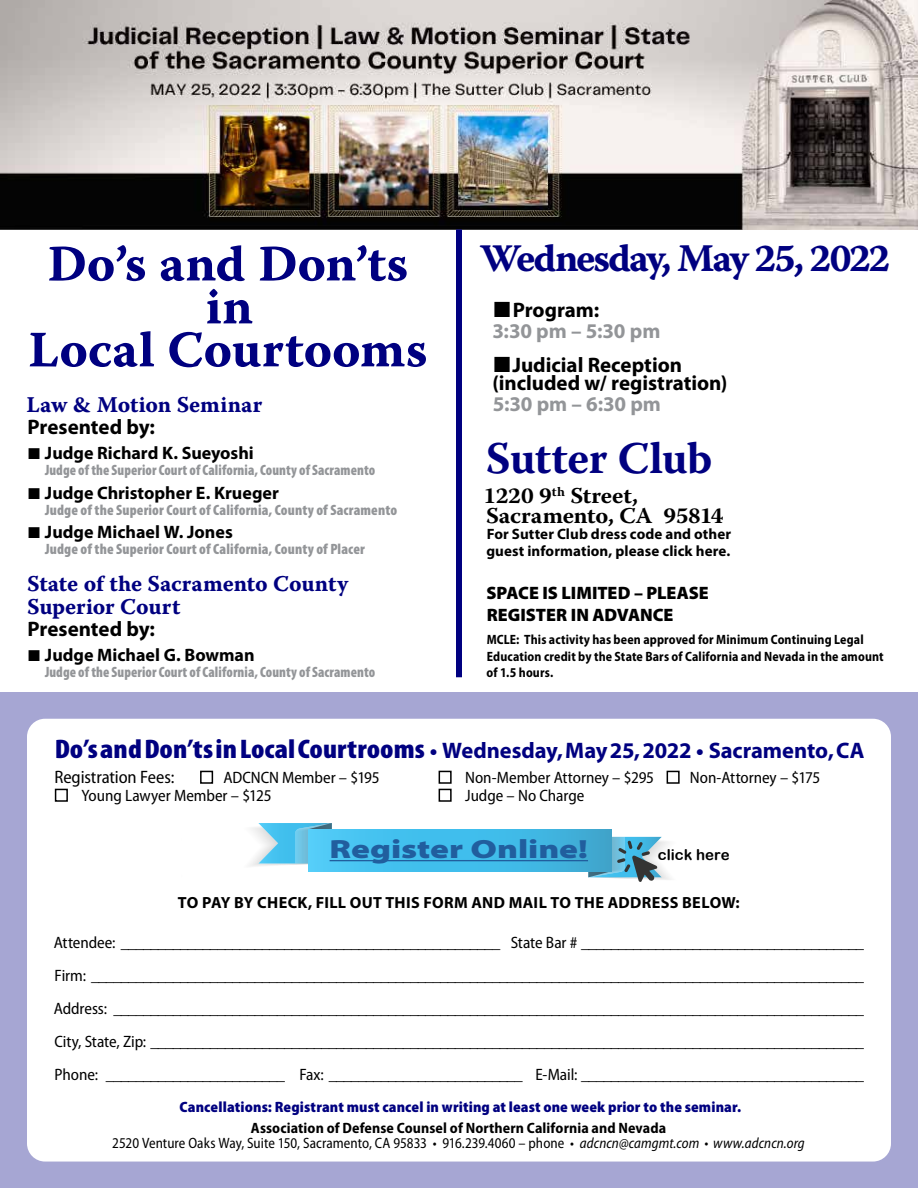
<style>
.page{position:relative;width:918px;height:1188px;background:#fff}
.page>*{position:absolute;margin:0;border:0;box-sizing:border-box;transform-origin:0 0}
.t1{font:51px/42.9px "Warnock Pro Bold Capt";color:#000080;text-align:center}
.t2{font:700 45px "Warnock Pro";letter-spacing:-.01em;color:#000080}
.t3{font:39px "Warnock Pro Bold Capt";letter-spacing:-.055em;color:#000080}
.t4{font:900 semi-expanded 26.4px "Myriad Pro";color:#215e9e;scale:1.25 1}
.t5{font:700 22.5px "Myriad Pro";letter-spacing:-.005em;color:#000080}
.t6{font:22.5px/23.4px "Warnock Pro Bold Capt";color:#000080}
.t7{font:700 22.5px/19.5px "Warnock Pro";letter-spacing:-.01em;color:#000;scale:1.04 1}
.t8{font:700 21px/18.1px "Myriad Pro";color:#000}
.t9{font:700 21px "Myriad Pro";letter-spacing:-.005em;color:#939598}
.t10{font:700 18px "Myriad Pro";color:#000}
.t11{font:900 18px/21.6px "Myriad Pro";color:#000}
.t12{font:semi-condensed 18px "Myriad Pro";letter-spacing:-.005em;color:#000}
.t13{font:semi-condensed 16.5px/33px "Myriad Pro";letter-spacing:-.005em;color:#000;text-align:justify}
.t14{font:700 16.2px "Myriad Pro";letter-spacing:.02em;color:#000}
.t15{font:semi-condensed 15px/15px "Myriad Pro";letter-spacing:.005em;color:#000;text-align:center;scale:.95 1}
.t16{font:900 condensed 15px "Myriad Pro";letter-spacing:.01em;color:#939598;scale:.95 1}
.t17{font:900 condensed 15px "Myriad Pro";letter-spacing:.01em;color:#939598}
.t18{font:900 semi-condensed 15px "Myriad Pro";letter-spacing:.005em;color:#000080}
.t19{font:700 15px/16.5px "Myriad Pro";letter-spacing:.005em;color:#000}
.t20{font:15px "Arial Rounded MT Bold";color:#000}
.t21{font:700 semi-condensed 13.5px/16.6px "Myriad Pro";letter-spacing:.01em;color:#000;scale:.95 1}
.s1{font-weight:900;font-stretch:condensed;font-size:27px}
.s2{font-weight:700}
.s3{font-style:italic}
</style>
<div class="page">
<div style="left:0;top:692px;width:918px;height:496px;background:#a6a6d3"></div>
<div style="left:27px;top:719px;width:864px;height:443px;background:#fff;border-radius:18px"></div>
<img style="left:0;top:0;width:918px;height:230px">
<div style="left:456px;top:230px;width:6px;height:447px;background:#000080"></div>
<svg style="left:250px;top:823px;width:82px;height:45px"></svg>
<svg style="left:309px;top:829px;width:303px;height:42px;background:#43bce9"></svg>
<hr style="left:330px;top:860px;width:258px;height:1px;background:#215e9e">
<svg style="left:588px;top:837px;width:83px;height:45px"></svg>
<h1 class="t1" style="left:28px;top:241px;width:401px">Do’s and Don’ts in<br>Local Courtooms</h1>
<h3 class="t6" style="left:27px;top:393px;width:237px">Law &amp; Motion Seminar</h3>
<p class="t8" style="left:28px;top:418px;width:129px">Presented by:</p>
<p class="t10" style="left:45px;top:443px;width:210px">Judge Richard K. Sueyoshi</p>
<p class="t16" style="left:45px;top:462px;width:349px">Judge of the Superior Court of California, County of Sacramento</p>
<p class="t10" style="left:45px;top:483px;width:235px">Judge Christopher E. Krueger</p>
<p class="t17" style="left:45px;top:501px;width:354px">Judge of the Superior Court of California, County of Sacramento</p>
<p class="t10" style="left:45px;top:522px;width:189px">Judge Michael W. Jones</p>
<p class="t17" style="left:45px;top:541px;width:321px">Judge of the Superior Court of California, County of Placer</p>
<h3 class="t6" style="left:27px;top:571px;width:323px">State of the Sacramento County<br>Superior Court</h3>
<p class="t8" style="left:28px;top:620px;width:129px">Presented by:</p>
<p class="t10" style="left:45px;top:645px;width:211px">Judge Michael G. Bowman</p>
<p class="t16" style="left:45px;top:664px;width:349px">Judge of the Superior Court of California, County of Sacramento</p>
<h3 class="t3" style="left:480px;top:235px;width:412px">Wednesday, May 25, 2022</h3>
<p class="t8" style="left:513px;top:302px;width:88px">Program:</p>
<p class="t9" style="left:492px;top:320px;width:170px">3:30 pm – 5:30 pm</p>
<p class="t8" style="left:493px;top:356px;width:236px;text-indent:20px">Judicial Reception (included w/ registration)</p>
<p class="t9" style="left:493px;top:392px;width:170px">5:30 pm – 6:30 pm</p>
<h2 class="t2" style="left:486px;top:431px;width:228px">Sutter Club</h2>
<h3 class="t7" style="left:483px;top:486px;width:232px">1220 9<sup>th</sup> Street,<br>Sacramento, CA 95814</h3>
<p class="t19" style="left:486px;top:526px;width:246px">For Sutter Club dress code and other guest information, please click here.</p>
<p class="t11" style="left:486px;top:582px;width:224px">SPACE IS LIMITED – PLEASE<br>REGISTER IN ADVANCE</p>
<p class="t21" style="left:487px;top:631px;width:420px">MCLE: This activity has been approved for Minimum Continuing Legal<br>Education credit by the State Bars of California and Nevada in the amount of 1.5 hours.</p>
<h3 class="t5" style="left:55px;top:738px;width:811px"><span class="s1">Do’s and Don’ts in Local Courtrooms</span> • Wednesday, May 25, 2022 • Sacramento, CA</h3>
<p class="t12" style="left:55px;top:767px;width:121px">Registration Fees:</p>
<p class="t13" style="left:200px;top:761px;width:182px">■ ADCNCN Member – $195</p>
<p class="t13" style="left:438px;top:761px;width:384px">■ Non-Member Attorney – $295 ■ Non-Attorney – $175</p>
<p class="t13" style="left:54px;top:779px;width:219px">■ Young Lawyer Member – $125</p>
<p class="t13" style="left:438px;top:779px;width:148px">■ Judge – No Charge</p>
<h3 class="t4" style="left:330px;top:834px;width:208px">Register Online!</h3>
<p class="t20" style="left:658px;top:845px;width:73px">click here</p>
<p class="t14" style="left:178px;top:894px;width:563px">TO PAY BY CHECK, FILL OUT THIS FORM AND MAIL TO THE ADDRESS BELOW:</p>
<p class="t13" style="left:54px;top:926px;width:812px">Attendee: ___________________________________________________ State Bar # ______________________________________ Firm: ________________________________________________________________________________________________________ Address: _____________________________________________________________________________________________________ City, State, Zip: ________________________________________________________________________________________________ Phone: ________________________ Fax: __________________________ E-Mail: ______________________________________</p>
<p class="t18" style="left:180px;top:1098px;width:563px">Cancellations: Registrant must cancel in writing at least one week prior to the seminar.</p>
<p class="t15" style="left:112px;top:1120px;width:730px"><span class="s2">Association of Defense Counsel of Northern California and Nevada<br></span>2520 Venture Oaks Way, Suite 150, Sacramento, CA 95833 • 916.239.4060 – phone • <span class="s3">adcncn@camgmt.com • www.adcncn.org</span></p>
</div>
